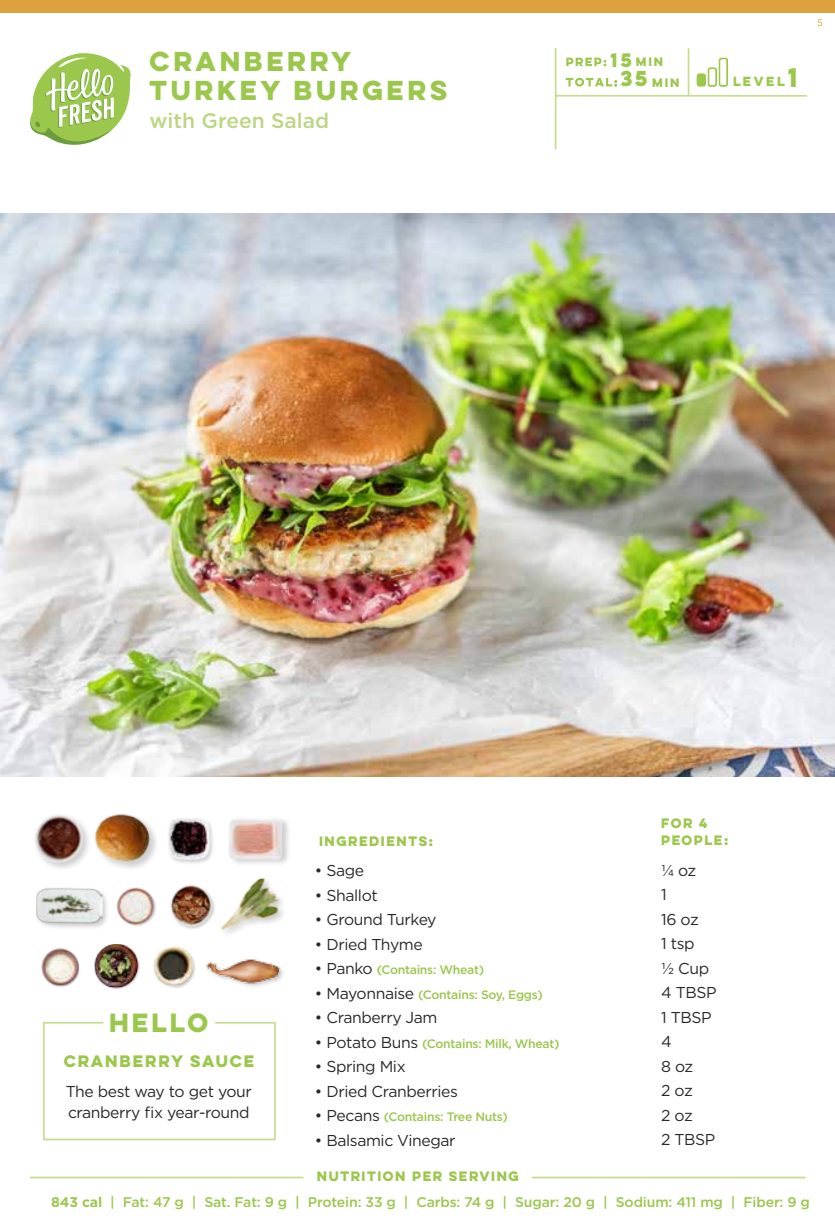
<style>
.page{position:relative;width:835px;height:1228px;background:#fff}
.page>*{position:absolute;margin:0;border:0;box-sizing:border-box;transform-origin:0 0}
.t1{font:700 24.5px/29.8px "Lulo Clean One";letter-spacing:-.075em;color:#9bc74d}
.t2{font:700 24.15px "Lulo Clean One";color:#9bc74d}
.t3{font:700 23.62px "Lulo Clean One";letter-spacing:-.1em;color:#9bc74d}
.t4{font:500 21px "Gotham";color:#bcd684}
.t5{font:700 19.25px "Lulo Clean One";color:#9bc74d}
.t6{font:700 17.5px "Lulo Clean One";color:#9bc74d}
.t7{font:15.75px/24.5px "Gotham";letter-spacing:-.025em;color:#292929}
.t8{font:700 14.88px "Lulo Clean One";letter-spacing:-.1em;color:#9bc74d}
.t9{font:500 14px "Gotham";letter-spacing:-.01em;color:#9bc74d}
.t10{font:500 12.25px "Gotham";letter-spacing:-.025em;color:#9bc74d}
.t11{font:700 12.25px "Lulo Clean One";letter-spacing:-.1em;color:#9bc74d}
.t12{font:700 11.9px "Lulo Clean One";color:#9bc74d}
.t13{font:700 11.03px/20.3px "Lulo Clean One";letter-spacing:-.05em;color:#9bc74d}
.t14{font:10.5px "Source Sans Pro";color:#dda23e}
.s1{font-weight:400;font-size:15.75px;color:#292929}
.s2{font-weight:700}
</style>
<div class="page">
<svg style="left:707px;top:57px;width:21px;height:30px"></svg>
<div style="left:696px;top:73px;width:10px;height:14px;background:#9bc74d;border:1px solid #9bc74d;border-radius:2px"></div>
<img style="left:0;top:213px;width:835px;height:563px">
<div style="left:227px;top:815px;width:64px;height:51px;background:#000;opacity:.2"></div>
<img style="left:227px;top:815px;width:55px;height:45px">
<img style="left:170px;top:885px;width:45px;height:44px">
<img style="left:206px;top:959px;width:77px;height:28px">
<div style="left:35px;top:886px;width:74px;height:44px;background:#000;opacity:.2"></div>
<img style="left:36px;top:886px;width:67px;height:44px">
<img style="left:168px;top:818px;width:45px;height:45px">
<img style="left:116px;top:887px;width:40px;height:39px">
<img style="left:94px;top:944px;width:46px;height:45px">
<img style="left:41px;top:948px;width:39px;height:39px">
<img style="left:221px;top:878px;width:62px;height:56px">
<div style="left:93px;top:812px;width:66px;height:59px;background:#000;opacity:.2"></div>
<img style="left:93px;top:812px;width:60px;height:53px">
<div style="left:33px;top:812px;width:59px;height:59px;background:#000;opacity:.2"></div>
<img style="left:33px;top:812px;width:55px;height:50px">
<img style="left:153px;top:946px;width:42px;height:42px">
<svg style="left:43px;top:1021px;width:233px;height:120px"></svg>
<div style="left:0;top:0;width:835px;height:12px;background:#dda23e"></div>
<svg style="left:30px;top:53px;width:100px;height:92px"></svg>
<svg style="left:566px;top:58px;width:40px;height:8px"></svg>
<hr style="left:555px;top:48px;width:1px;height:101px;background:#c7dc91">
<hr style="left:688px;top:48px;width:1px;height:47px;background:#c7dc91">
<hr style="left:555px;top:95px;width:252px;height:2px;background:#c7dc91">
<svg style="left:566px;top:78px;width:51px;height:9px"></svg>
<hr style="left:30px;top:1176px;width:273px;height:2px;background:#c7dc91">
<hr style="left:532px;top:1176px;width:273px;height:2px;background:#c7dc91">
<h1 class="t1" style="left:150px;top:45px;width:305px">CRANBERRY<br>TURKEY BURGERS</h1>
<h3 class="t4" style="left:150px;top:107px;width:181px">with Green Salad</h3>
<p class="t6" style="left:610px;top:46px;width:27px">15</p>
<p class="t5" style="left:620px;top:64px;width:33px">35</p>
<p class="t13" style="left:652px;top:51px;width:31px;text-indent:-16px">MIN<br>MIN</p>
<h2 class="t2" style="left:788px;top:58px;width:16px">1</h2>
<p class="t12" style="left:733px;top:72px;width:56px">LEVEL</p>
<p class="t14" style="left:817px;top:16px;width:7px">5</p>
<p class="t11" style="left:661px;top:813px;width:50px">FOR 4</p>
<h3 class="t3" style="left:109px;top:1004px;width:106px">HELLO</h3>
<p class="t8" style="left:64px;top:1049px;width:195px">CRANBERRY SAUCE</p>
<p class="t7" style="left:66px;top:1080px;width:188px;line-height:21px">The best way to get your cranberry fix year-round</p>
<p class="t11" style="left:319px;top:831px;width:118px">INGREDIENTS:</p>
<p class="t11" style="left:661px;top:830px;width:71px">PEOPLE:</p>
<p class="t7" style="left:315px;top:857px;width:51px">• Sage</p>
<p class="t7" style="left:315px;top:882px;width:64px">• Shallot</p>
<p class="t7" style="left:315px;top:906px;width:123px">• Ground Turkey</p>
<p class="t7" style="left:315px;top:931px;width:109px">• Dried Thyme</p>
<p class="t10" style="left:315px;top:961px;width:171px"><span class="s1">• Panko</span> (Contains: Wheat)</p>
<p class="t10" style="left:315px;top:986px;width:229px"><span class="s1">• Mayonnaise</span> (Contains: Soy, Eggs)</p>
<p class="t7" style="left:315px;top:1004px;width:124px">• Cranberry Jam</p>
<p class="t10" style="left:315px;top:1035px;width:246px"><span class="s1">• Potato Buns</span> (Contains: Milk, Wheat)</p>
<p class="t7" style="left:315px;top:1053px;width:92px">• Spring Mix</p>
<p class="t7" style="left:315px;top:1078px;width:144px">• Dried Cranberries</p>
<p class="t10" style="left:315px;top:1108px;width:194px"><span class="s1">• Pecans</span> (Contains: Tree Nuts)</p>
<p class="t7" style="left:315px;top:1127px;width:142px">• Balsamic Vinegar</p>
<p class="t11" style="left:317px;top:1166px;width:206px">NUTRITION PER SERVING</p>
<p class="t7" style="left:661px;top:857px;width:57px">1/4 oz<br>1<br>16 oz<br>1 tsp<br>1/2 Cup<br>4 TBSP<br>1 TBSP<br>4<br>8 oz<br>2 oz<br>2 oz<br>2 TBSP</p>
<p class="t9" style="left:51px;top:1192px;width:760px"><span class="s2">843 cal</span> | Fat: 47 g | Sat. Fat: 9 g | Protein: 33 g | Carbs: 74 g | Sugar: 20 g | Sodium: 411 mg | Fiber: 9 g</p>
</div>
